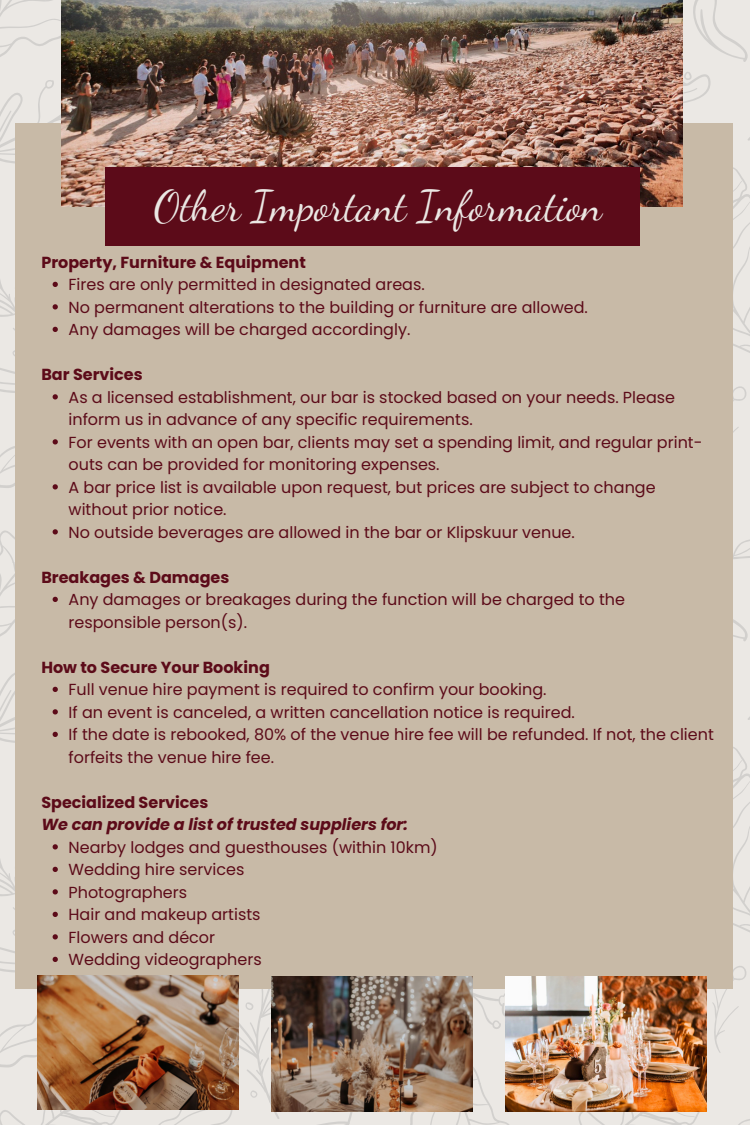
<style>
.page{position:relative;width:750px;height:1125px;background:#fff}
.page>*{position:absolute;margin:0;border:0;box-sizing:border-box;transform-origin:0 0}
.t1{font:42.1px "Dancing Script";color:#ebe8e4}
.t2{font:16px/22.5px "Poppins";color:#5c0b19}
.t3{font:700 16px "Poppins";color:#5c0b19}
.t4{font:italic 700 16px/22.5px "Poppins";color:#5c0b19}
.s1{font-style:normal}
</style>
<div class="page">
<img style="left:0;top:0;width:750px;height:1125px">
<p class="t1" style="left:154px;top:181px;width:450px">Other Important Information</p>
<p class="t3" style="left:41px;top:251px;width:266px">Property, Furniture &amp; Equipment</p>
<h1 class="t2" style="left:69px;top:273px;width:358px">Fires are only permitted in designated areas.</h1>
<h2 class="t2" style="left:69px;top:296px;width:521px">No permanent alterations to the building or furniture are allowed.</h2>
<p class="t2" style="left:69px;top:318px;width:343px">Any damages will be charged accordingly.</p>
<p class="t3" style="left:41px;top:363px;width:103px">Bar Services</p>
<p class="t2" style="left:69px;top:386px;width:608px">As a licensed establishment, our bar is stocked based on your needs. Please inform us in advance of any specific requirements.</p>
<h2 class="t2" style="left:69px;top:431px;width:636px">For events with an open bar, clients may set a spending limit, and regular print&shy;outs can be provided for monitoring expenses.</h2>
<p class="t2" style="left:69px;top:476px;width:589px">A bar price list is available upon request, but prices are subject to change without prior notice.</p>
<p class="t2" style="left:69px;top:521px;width:508px">No outside beverages are allowed in the bar or Klipskuur venue.</p>
<p class="t3" style="left:41px;top:566px;width:189px">Breakages &amp; Damages</p>
<p class="t2" style="left:69px;top:588px;width:558px">Any damages or breakages during the function will be charged to the responsible person(s).</p>
<h2 class="t3" style="left:41px;top:656px;width:230px">How to Secure Your Booking</h2>
<p class="t2" style="left:69px;top:678px;width:480px">Full venue hire payment is required to confirm your booking.</p>
<h2 class="t2" style="left:69px;top:701px;width:508px">If an event is canceled, a written cancellation notice is required.</h2>
<p class="t2" style="left:69px;top:723px;width:647px">If the date is rebooked, 80% of the venue hire fee will be refunded. If not, the client forfeits the venue hire fee.</p>
<p class="t4" style="left:41px;top:791px;width:368px"><span class="s1">Specialized Services<br></span>We can provide a list of trusted suppliers for:</p>
<p class="t2" style="left:69px;top:836px;width:371px">Nearby lodges and guesthouses (within 10km)</p>
<h2 class="t2" style="left:69px;top:858px;width:177px">Wedding hire services</h2>
<p class="t2" style="left:69px;top:881px;width:120px">Photographers</p>
<p class="t2" style="left:69px;top:903px;width:194px">Hair and makeup artists</p>
<p class="t2" style="left:69px;top:926px;width:148px">Flowers and décor</p>
<p class="t2" style="left:69px;top:948px;width:195px">Wedding videographers</p>
</div>
